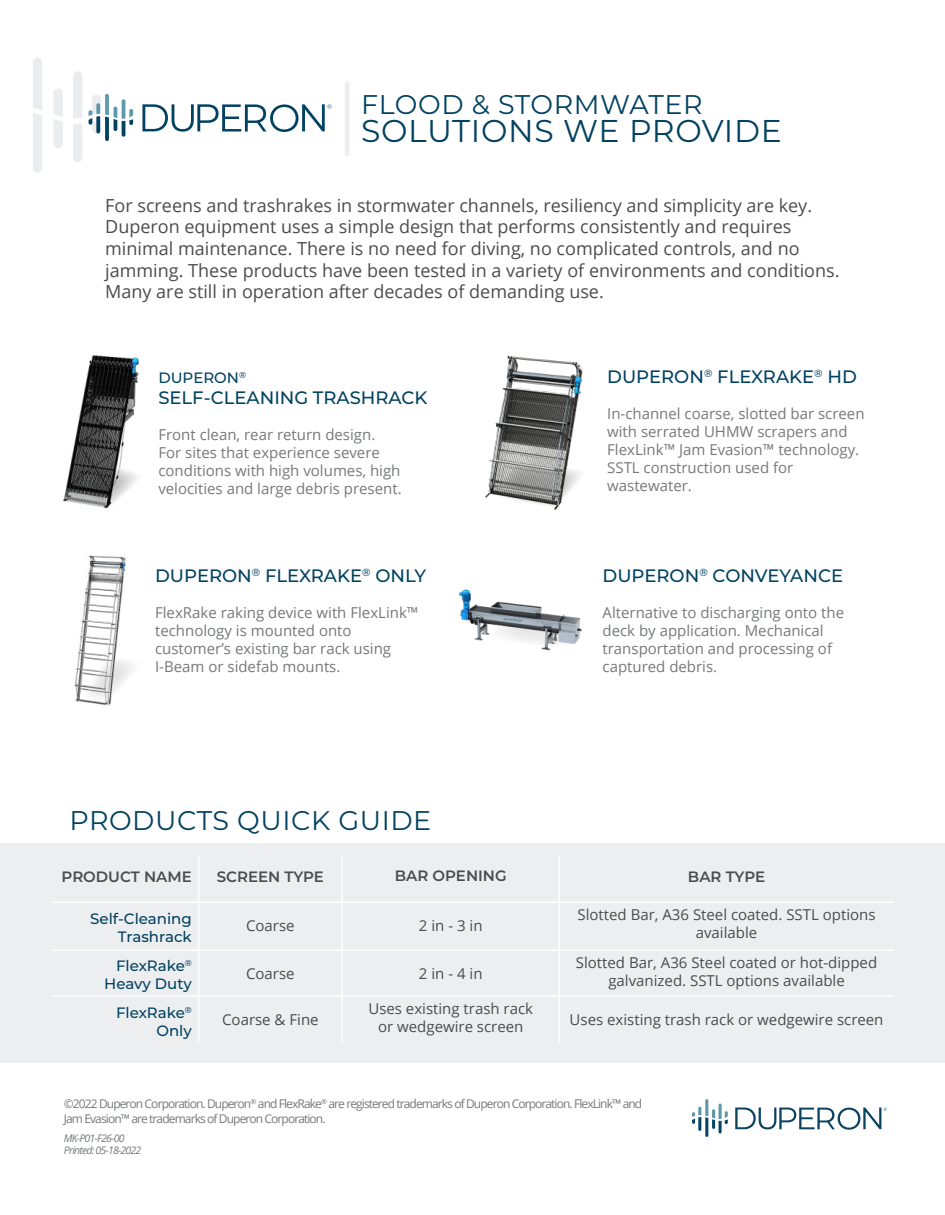
<style>
.page{position:relative;width:945px;height:1215px;background:#fff}
.page>*{position:absolute;margin:0;border:0;box-sizing:border-box;transform-origin:0 0}
.t1{font:31.5px "Montserrat";letter-spacing:.02em;color:#024161}
.t2{font:27px "Montserrat";letter-spacing:.02em;color:#024161}
.t3{font:18px/21.6px "Open Sans";color:#4b4c4d}
.t4{font:500 18px "Montserrat";color:#004262}
.t5{font:15px/18px "Open Sans";color:#76787b}
.t6{font:15px/18px "Open Sans";color:#4b4c4d;text-align:center}
.t7{font:500 15px/18px "Montserrat";color:#024161;text-align:right}
.t8{font:600 15px "Montserrat";color:#4b4c4d}
.t9{font:500 15px "Montserrat";color:#004262}
.t10{font:12px/14.4px "Open Sans";letter-spacing:-.075em;color:#76787b}
.t11{font:italic 10.5px/12.6px "Open Sans";letter-spacing:-.075em;color:#76787b}
</style>
<div class="page">
<img style="left:63px;top:355px;width:76px;height:154px">
<svg style="left:33px;top:58px;width:9px;height:115px"></svg>
<svg style="left:73px;top:124px;width:9px;height:38px"></svg>
<svg style="left:73px;top:71px;width:9px;height:47px"></svg>
<svg style="left:53px;top:89px;width:10px;height:59px"></svg>
<svg style="left:89px;top:94px;width:44px;height:47px"></svg>
<svg style="left:142px;top:104px;width:190px;height:28px"></svg>
<hr style="left:345px;top:84px;width:4px;height:70px;background:#eceef0">
<img style="left:458px;top:589px;width:124px;height:62px">
<img style="left:485px;top:355px;width:98px;height:155px">
<img style="left:74px;top:555px;width:59px;height:151px">
<div style="left:0;top:843px;width:945px;height:220px;background:#eceef0"></div>
<svg style="left:692px;top:1099px;width:36px;height:38px"></svg>
<svg style="left:735px;top:1108px;width:152px;height:22px"></svg>
<hr style="left:198px;top:856px;width:1px;height:45px;background:#fff">
<hr style="left:341px;top:856px;width:2px;height:45px;background:#fff">
<hr style="left:559px;top:856px;width:1px;height:45px;background:#fff">
<hr style="left:53px;top:901px;width:146px;height:2px;background:#fff">
<hr style="left:199px;top:901px;width:143px;height:2px;background:#fff">
<hr style="left:198px;top:903px;width:1px;height:46px;background:#fff">
<hr style="left:342px;top:901px;width:217px;height:2px;background:#fff">
<hr style="left:341px;top:903px;width:2px;height:46px;background:#fff">
<hr style="left:559px;top:901px;width:335px;height:2px;background:#fff">
<hr style="left:559px;top:903px;width:1px;height:46px;background:#fff">
<hr style="left:53px;top:949px;width:146px;height:2px;background:#fff">
<hr style="left:199px;top:949px;width:143px;height:2px;background:#fff">
<hr style="left:198px;top:951px;width:1px;height:44px;background:#fff">
<hr style="left:342px;top:949px;width:217px;height:2px;background:#fff">
<hr style="left:341px;top:951px;width:2px;height:44px;background:#fff">
<hr style="left:559px;top:949px;width:335px;height:2px;background:#fff">
<hr style="left:559px;top:951px;width:1px;height:44px;background:#fff">
<hr style="left:53px;top:995px;width:146px;height:2px;background:#fff">
<hr style="left:199px;top:995px;width:143px;height:2px;background:#fff">
<hr style="left:198px;top:997px;width:1px;height:45px;background:#fff">
<hr style="left:342px;top:995px;width:217px;height:2px;background:#fff">
<hr style="left:341px;top:997px;width:2px;height:45px;background:#fff">
<hr style="left:559px;top:995px;width:335px;height:2px;background:#fff">
<hr style="left:559px;top:997px;width:1px;height:45px;background:#fff">
<h2 class="t2" style="left:361px;top:94px;width:343px">FLOOD &amp; STORMWATER</h2>
<h1 class="t1" style="left:361px;top:119px;width:422px">SOLUTIONS WE PROVIDE</h1>
<p class="t3" style="left:105px;top:196px;width:736px">For screens and trashrakes in stormwater channels, resiliency and simplicity are key.<br>Duperon equipment uses a simple design that performs consistently and requires minimal maintenance. There is no need for diving, no complicated controls, and no jamming. These products have been tested in a variety of environments and conditions.<br>Many are still in operation after decades of demanding use.</p>
<p class="t9" style="left:158px;top:371px;width:89px">DUPERON<sup>®</sup></p>
<p class="t4" style="left:158px;top:391px;width:271px">SELF-CLEANING TRASHRACK</p>
<p class="t5" style="left:158px;top:427px;width:245px">Front clean, rear return design.<br>For sites that experience severe conditions with high volumes, high velocities and large debris present.</p>
<p class="t4" style="left:155px;top:569px;width:273px">DUPERON<sup>®</sup> FLEXRAKE<sup>®</sup> ONLY</p>
<p class="t5" style="left:155px;top:603px;width:265px">FlexRake raking device with FlexLink™ technology is mounted onto customer’s existing bar rack using<br>I-Beam or sidefab mounts.</p>
<p class="t4" style="left:607px;top:369px;width:251px">DUPERON<sup>®</sup> FLEXRAKE<sup>®</sup> HD</p>
<p class="t5" style="left:607px;top:406px;width:259px">In-channel coarse, slotted bar screen with serrated UHMW scrapers and<br>FlexLink™ Jam Evasion™ technology.<br>SSTL construction used for wastewater.</p>
<p class="t4" style="left:603px;top:569px;width:242px">DUPERON<sup>®</sup> CONVEYANCE</p>
<p class="t5" style="left:603px;top:605px;width:243px">Alternative to discharging onto the deck by application. Mechanical transportation and processing of captured debris.</p>
<h2 class="t2" style="left:69px;top:810px;width:363px">PRODUCTS QUICK GUIDE</h2>
<p class="t8" style="left:62px;top:868px;width:132px">PRODUCT NAME</p>
<p class="t8" style="left:217px;top:868px;width:109px">SCREEN TYPE</p>
<p class="t8" style="left:395px;top:867px;width:113px">BAR OPENING</p>
<p class="t8" style="left:688px;top:868px;width:79px">BAR TYPE</p>
<p class="t7" style="left:90px;top:910px;width:103px">Self-Cleaning<br>Trashrack</p>
<p class="t6" style="left:246px;top:918px;width:50px">Coarse</p>
<p class="t6" style="left:419px;top:916px;width:65px">2 in - 3 in</p>
<p class="t6" style="left:578px;top:906px;width:300px">Slotted Bar, A36 Steel coated. SSTL options available</p>
<p class="t7" style="left:104px;top:958px;width:89px">FlexRake<sup>®<br></sup>Heavy Duty</p>
<p class="t6" style="left:246px;top:966px;width:50px">Coarse</p>
<p class="t6" style="left:419px;top:964px;width:65px">2 in - 4 in</p>
<p class="t6" style="left:576px;top:954px;width:303px">Slotted Bar, A36 Steel coated or hot-dipped galvanized. SSTL options available</p>
<p class="t7" style="left:116px;top:1004px;width:77px">FlexRake<sup>®<br></sup>Only</p>
<p class="t6" style="left:222px;top:1012px;width:98px">Coarse &amp; Fine</p>
<p class="t6" style="left:368px;top:1002px;width:166px">Uses existing trash rack or wedgewire screen</p>
<p class="t6" style="left:570px;top:1012px;width:315px">Uses existing trash rack or wedgewire screen</p>
<p class="t10" style="left:64px;top:1096px;width:580px">©2022 Duperon Corporation. Duperon<sup>®</sup> and FlexRake<sup>®</sup> are registered trademarks of Duperon Corporation. FlexLink™ and<br>Jam Evasion™ are trademarks of Duperon Corporation.</p>
<p class="t11" style="left:64px;top:1133px;width:79px">MK-P01-F26-00<br>Printed: 05-18-2022</p>
</div>
